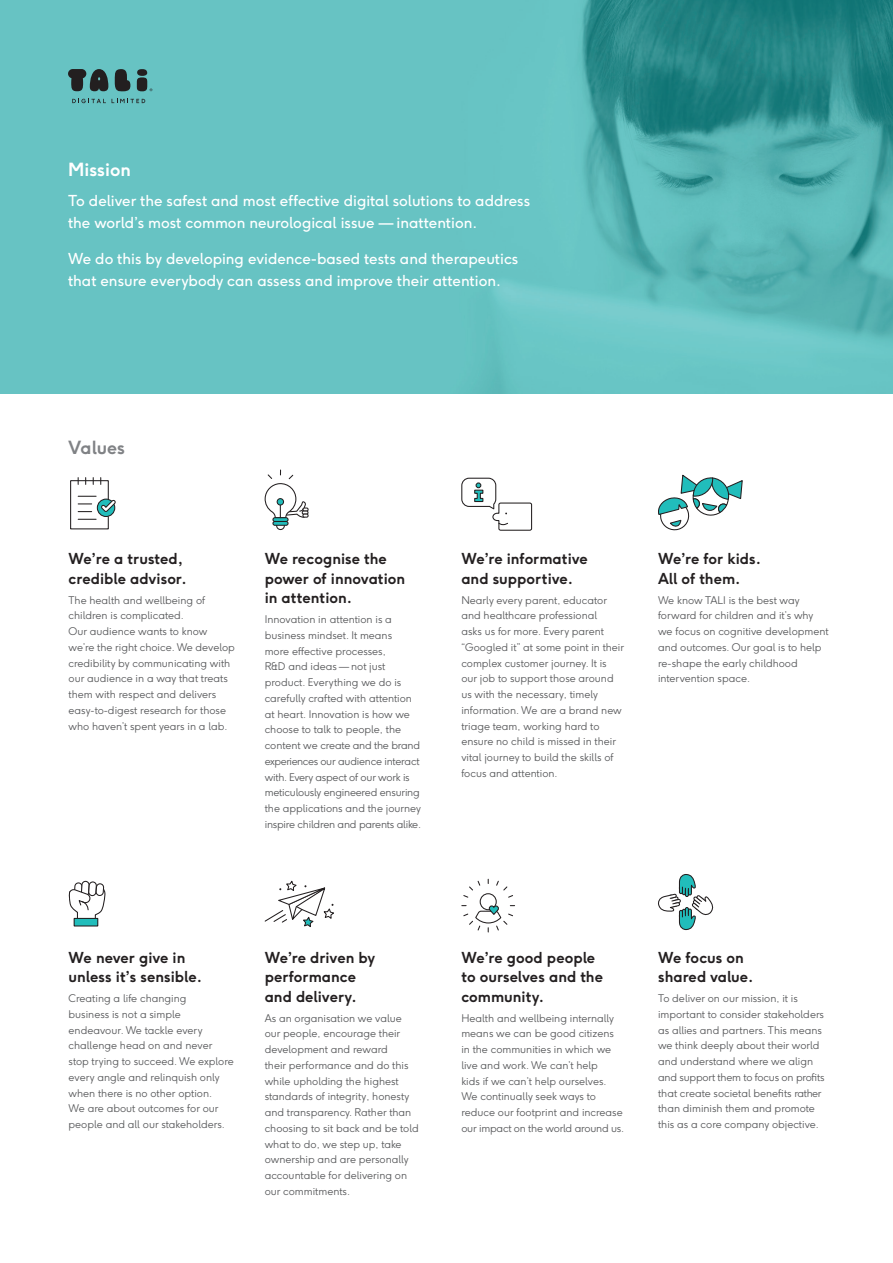
<style>
.page{position:relative;width:893px;height:1263px;background:#fff}
.page>*{position:absolute;margin:0;border:0;box-sizing:border-box;transform-origin:0 0}
.t1{font:700 18px "F37 Ginger";color:#fff}
.t2{font:700 18px "F37 Ginger";color:#808285}
.t3{font:700 15px/19.5px "F37 Ginger";color:#231f20}
.t4{font:15px/22.5px "F37 Ginger";color:#fff}
.t5{font:300 10.5px/15.8px "F37 Ginger";color:#57585a}
</style>
<div class="page">
<img style="left:0;top:0;width:893px;height:394px">
<svg style="left:115px;top:69px;width:15px;height:23px"></svg>
<svg style="left:68px;top:69px;width:40px;height:22px"></svg>
<svg style="left:137px;top:69px;width:15px;height:22px"></svg>
<svg style="left:72px;top:99px;width:34px;height:4px"></svg>
<svg style="left:112px;top:99px;width:33px;height:4px"></svg>
<svg style="left:70px;top:478px;width:46px;height:52px"></svg>
<div style="left:276px;top:521px;width:9px;height:9px;border:1px solid #231f20;border-radius:50%"></div>
<hr style="left:273px;top:518px;width:15px;height:3px;background:#21bdbb;border-radius:2px">
<div style="left:272px;top:517px;width:17px;height:5px;border:1px solid #231f20;border-radius:2px"></div>
<hr style="left:273px;top:521px;width:15px;height:4px;background:#21bdbb;border-radius:2px">
<div style="left:272px;top:521px;width:17px;height:5px;border:1px solid #231f20;border-radius:2px"></div>
<svg style="left:264px;top:469px;width:45px;height:50px"></svg>
<svg style="left:461px;top:477px;width:72px;height:54px"></svg>
<svg style="left:658px;top:474px;width:85px;height:57px"></svg>
<svg style="left:495px;top:880px;width:18px;height:18px"></svg>
<svg style="left:463px;top:880px;width:18px;height:18px"></svg>
<div style="left:480px;top:893px;width:17px;height:17px;border:1px solid #231f20;border-radius:50%"></div>
<svg style="left:462px;top:905px;width:53px;height:27px"></svg>
<svg style="left:658px;top:874px;width:56px;height:56px"></svg>
<div style="left:74px;top:918px;width:24px;height:8px;background:#21bdbb"></div>
<div style="left:74px;top:918px;width:24px;height:8px;border:1px solid #231f20"></div>
<svg style="left:68px;top:880px;width:37px;height:41px"></svg>
<svg style="left:264px;top:880px;width:70px;height:47px"></svg>
<h1 class="t1" style="left:68px;top:158px;width:64px">Mission</h1>
<h2 class="t4" style="left:68px;top:189px;width:464px">To deliver the safest and most effective digital solutions to address the world’s most common neurological issue — inattention.</h2>
<h2 class="t4" style="left:68px;top:247px;width:452px">We do this by developing evidence-based tests and therapeutics that ensure everybody can assess and improve their attention.</h2>
<h1 class="t2" style="left:68px;top:436px;width:59px">Values</h1>
<h2 class="t3" style="left:69px;top:549px;width:120px">We’re a trusted, credible advisor.</h2>
<p class="t5" style="left:69px;top:592px;width:168px">The health and wellbeing of children is complicated.<br>Our audience wants to know we’re the right choice. We develop credibility by communicating with our audience in a way that treats them with respect and delivers easy-to-digest research for those who haven’t spent years in a lab.</p>
<h2 class="t3" style="left:265px;top:549px;width:142px">We recognise the power of innovation in attention.</h2>
<p class="t5" style="left:265px;top:611px;width:158px">Innovation in attention is a business mindset. It means<br>more effective processes,<br>R&amp;D and ideas — not just product. Everything we do is carefully crafted with attention at heart. Innovation is how we choose to talk to people, the content we create and the brand experiences our audience interact with. Every aspect of our work is meticulously engineered ensuring the applications and the journey inspire children and parents alike.</p>
<h2 class="t3" style="left:461px;top:549px;width:128px">We’re informative and supportive.</h2>
<p class="t5" style="left:461px;top:592px;width:164px">Nearly every parent, educator and healthcare professional<br>asks us for more. Every parent “Googled it” at some point in their complex customer journey. It is our job to support those around us with the necessary, timely information. We are a brand new triage team, working hard to ensure no child is missed in their vital journey to build the skills of focus and attention.</p>
<h2 class="t3" style="left:658px;top:549px;width:105px">We’re for kids.<br>All of them.</h2>
<p class="t5" style="left:658px;top:592px;width:172px">We know TALI is the best way forward for children and it’s why we focus on cognitive development and outcomes. Our goal is to help re-shape the early childhood intervention space.</p>
<h2 class="t3" style="left:69px;top:947px;width:135px">We never give in unless it’s sensible.</h2>
<p class="t5" style="left:69px;top:990px;width:167px">Creating a life changing<br>business is not a simple endeavour. We tackle every challenge head on and never stop trying to succeed. We explore every angle and relinquish only when there is no other option.<br>We are about outcomes for our people and all our stakeholders.</p>
<h2 class="t3" style="left:265px;top:947px;width:112px">We’re driven by performance and delivery.</h2>
<p class="t5" style="left:265px;top:1010px;width:156px">As an organisation we value our people, encourage their development and reward<br>their performance and do this while upholding the highest standards of integrity, honesty and transparency. Rather than choosing to sit back and be told what to do, we step up, take ownership and are personally accountable for delivering on our commitments.</p>
<h2 class="t3" style="left:461px;top:947px;width:143px">We’re good people to ourselves and the community.</h2>
<p class="t5" style="left:461px;top:1010px;width:164px">Health and wellbeing internally means we can be good citizens in the communities in which we live and work. We can’t help<br>kids if we can’t help ourselves.<br>We continually seek ways to reduce our footprint and increase our impact on the world around us.</p>
<h2 class="t3" style="left:658px;top:947px;width:97px">We focus on shared value.</h2>
<p class="t5" style="left:658px;top:990px;width:168px">To deliver on our mission, it is important to consider stakeholders as allies and partners. This means we think deeply about their world and understand where we align and support them to focus on profits that create societal benefits rather than diminish them and promote this as a core company objective.</p>
</div>
